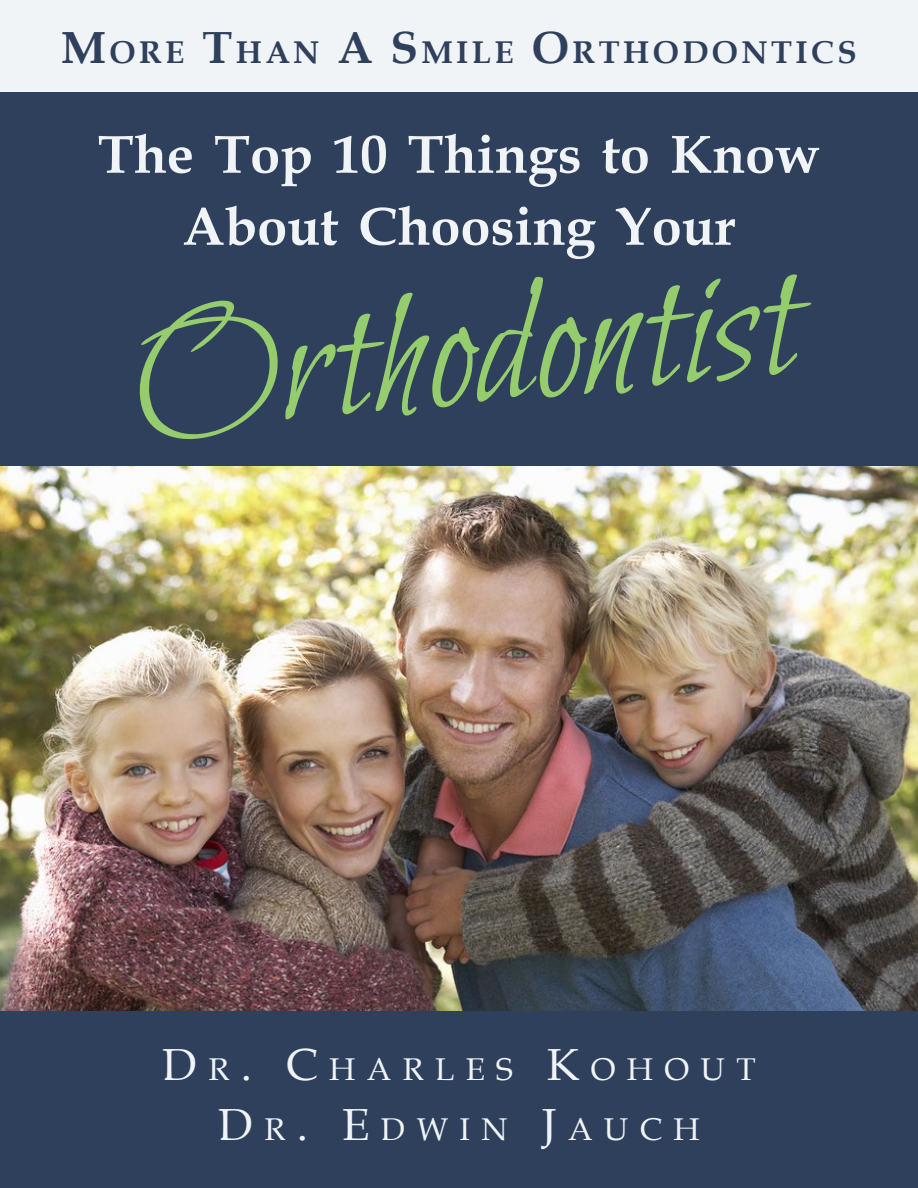
<style>
.page{position:relative;width:918px;height:1188px;background:#fff}
.page>*{position:absolute;margin:0;border:0;box-sizing:border-box;transform-origin:0 0}
.t1{font:180px "Bilbo Swash Caps";color:#94cc6e}
.t2{font:700 54px/72px "Book Antiqua";color:#f1f4f6;text-align:center}
.t3{font:31.5px/60px "Book Antiqua";letter-spacing:.36em;color:#f1f4f6;text-align:center}
.t4{font:700 31.5px "Book Antiqua";letter-spacing:.105em;color:#2f405d}
.s1{font-size:45px}
</style>
<div class="page">
<img style="left:0;top:466px;width:918px;height:546px">
<div style="left:0;top:1012px;width:918px;height:176px;background:#2f405d"></div>
<div style="left:0;top:0;width:918px;height:113px;background:#f1f4f6"></div>
<div style="left:0;top:92px;width:918px;height:374px;background:#2f405d"></div>
<p class="t4" style="left:61px;top:31px;width:794px"><span class="s1">M</span>ORE <span class="s1">T</span>HAN <span class="s1">A S</span>MILE <span class="s1">O</span>RTHODONTICS</p>
<p class="t2" style="left:98px;top:118px;width:724px">The Top 10 Things to Know<br>About Choosing Your</p>
<h1 class="t1" style="left:128px;top:278px;width:664px;rotate:-5deg">Orthodontist</h1>
<p class="t3" style="left:162px;top:1039px;width:595px"><span class="s1">D</span>R<span class="s1">. C</span>HARLES <span class="s1">K</span>OHOUT<br><span class="s1">D</span>R<span class="s1">. E</span>DWIN <span class="s1">J</span>AUCH</p>
</div>
